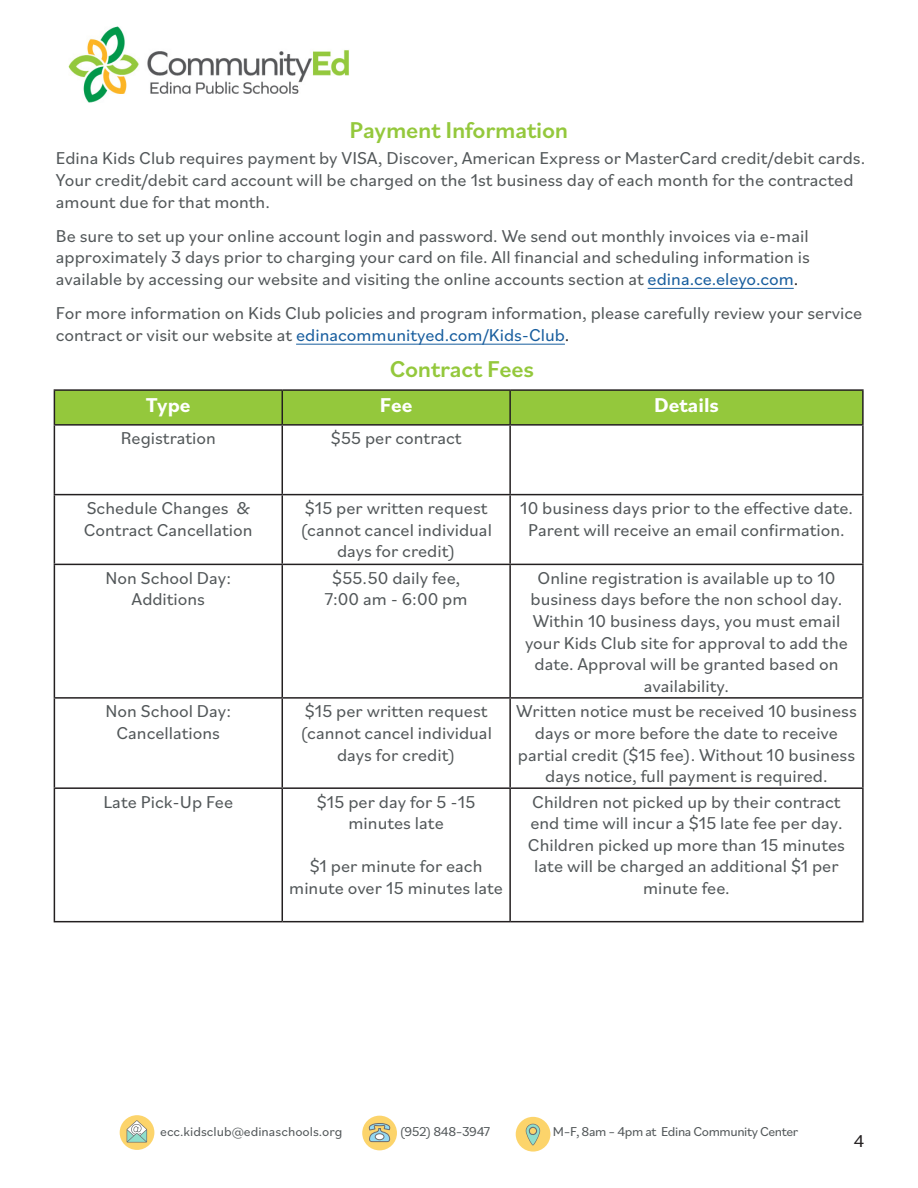
<style>
.page{position:relative;width:918px;height:1188px;background:#fff}
.page>*{position:absolute;margin:0;border:0;box-sizing:border-box;transform-origin:0 0}
.Discipline{font:500 24px "Bilo";letter-spacing:-.01em;color:#94c83c}
.t1{font:700 21px "Bilo";color:#fff}
.t2{font:18px/21.6px "Bilo";color:#525759;text-align:center}
.t3{font:18px "Bilo";color:#231f20}
.t4{font:13.5px "Bilo";letter-spacing:-.03em;color:#525759}
.t5{font:13.5px "Bilo";color:#525759}
.s1{color:#175d9e}
.s2{color:#231f20}
</style>
<div class="page">
<div style="left:120px;top:1115px;width:34px;height:35px;background:#fcd46b;border-radius:50%"></div>
<svg style="left:127px;top:1120px;width:20px;height:23px"></svg>
<div style="left:362px;top:1116px;width:35px;height:34px;background:#fcd46b;border-radius:50%"></div>
<svg style="left:368px;top:1123px;width:22px;height:20px"></svg>
<div style="left:375px;top:1134px;width:9px;height:6px;background:#fff;border-radius:50%"></div>
<div style="left:375px;top:1133px;width:9px;height:7px;border:1px solid #6c6d70;border-radius:50%"></div>
<div style="left:516px;top:1117px;width:34px;height:35px;background:#fcd46b;border-radius:50%"></div>
<svg style="left:526px;top:1124px;width:14px;height:21px"></svg>
<svg style="left:528px;top:1126px;width:10px;height:10px"></svg>
<div style="left:55px;top:391px;width:807px;height:33px;background:#94c83c"></div>
<hr style="left:54px;top:389px;width:228px;height:2px;background:#231f20">
<hr style="left:54px;top:391px;width:1px;height:33px;background:#231f20">
<hr style="left:282px;top:389px;width:228px;height:2px;background:#231f20">
<hr style="left:282px;top:391px;width:1px;height:33px;background:#231f20">
<hr style="left:510px;top:389px;width:354px;height:2px;background:#231f20">
<hr style="left:509px;top:391px;width:2px;height:33px;background:#231f20">
<hr style="left:862px;top:391px;width:2px;height:33px;background:#231f20">
<hr style="left:54px;top:424px;width:228px;height:2px;background:#231f20">
<hr style="left:54px;top:426px;width:1px;height:68px;background:#231f20">
<hr style="left:282px;top:424px;width:228px;height:2px;background:#231f20">
<hr style="left:282px;top:426px;width:1px;height:68px;background:#231f20">
<hr style="left:510px;top:424px;width:354px;height:2px;background:#231f20">
<hr style="left:509px;top:426px;width:2px;height:68px;background:#231f20">
<hr style="left:862px;top:426px;width:2px;height:68px;background:#231f20">
<hr style="left:54px;top:494px;width:228px;height:1px;background:#231f20">
<hr style="left:54px;top:495px;width:1px;height:69px;background:#231f20">
<hr style="left:282px;top:494px;width:228px;height:1px;background:#231f20">
<hr style="left:282px;top:495px;width:1px;height:69px;background:#231f20">
<hr style="left:510px;top:494px;width:354px;height:1px;background:#231f20">
<hr style="left:509px;top:495px;width:2px;height:69px;background:#231f20">
<hr style="left:862px;top:495px;width:2px;height:69px;background:#231f20">
<hr style="left:54px;top:564px;width:228px;height:1px;background:#231f20">
<hr style="left:54px;top:565px;width:1px;height:132px;background:#231f20">
<hr style="left:282px;top:564px;width:228px;height:1px;background:#231f20">
<hr style="left:282px;top:565px;width:1px;height:132px;background:#231f20">
<hr style="left:510px;top:564px;width:354px;height:1px;background:#231f20">
<hr style="left:509px;top:565px;width:2px;height:132px;background:#231f20">
<hr style="left:862px;top:565px;width:2px;height:132px;background:#231f20">
<hr style="left:54px;top:697px;width:228px;height:2px;background:#231f20">
<hr style="left:54px;top:699px;width:1px;height:88px;background:#231f20">
<hr style="left:282px;top:697px;width:228px;height:2px;background:#231f20">
<hr style="left:282px;top:699px;width:1px;height:88px;background:#231f20">
<hr style="left:510px;top:697px;width:354px;height:2px;background:#231f20">
<hr style="left:509px;top:699px;width:2px;height:88px;background:#231f20">
<hr style="left:862px;top:699px;width:2px;height:88px;background:#231f20">
<hr style="left:54px;top:787px;width:228px;height:2px;background:#231f20">
<hr style="left:54px;top:789px;width:1px;height:132px;background:#231f20">
<hr style="left:282px;top:787px;width:228px;height:2px;background:#231f20">
<hr style="left:282px;top:789px;width:1px;height:132px;background:#231f20">
<hr style="left:510px;top:787px;width:354px;height:2px;background:#231f20">
<hr style="left:509px;top:789px;width:2px;height:132px;background:#231f20">
<hr style="left:862px;top:789px;width:2px;height:132px;background:#231f20">
<hr style="left:54px;top:921px;width:228px;height:1px;background:#231f20">
<hr style="left:282px;top:921px;width:228px;height:1px;background:#231f20">
<hr style="left:510px;top:921px;width:354px;height:1px;background:#231f20">
<img style="left:68px;top:26px;width:281px;height:77px">
<hr style="left:648px;top:288px;width:146px;height:1px;background:#175d9e">
<hr style="left:296px;top:344px;width:269px;height:1px;background:#175d9e">
<p class="Discipline" style="left:350px;top:114px;width:220px">Payment Information</p>
<p class="t2" style="left:56px;top:147px;width:811px;text-align:left">Edina Kids Club requires payment by VISA, Discover, American Express or MasterCard credit/debit cards.<br>Your credit/debit card account will be charged on the 1st business day of each month for the contracted amount due for that month.</p>
<p class="t2" style="left:56px;top:224px;width:755px;text-align:justify">Be sure to set up your online account login and password. We send out monthly invoices via e-mail approximately 3 days prior to charging your card on file. All financial and scheduling information is available by accessing our website and visiting the online accounts section at <span class="s1">edina.ce.eleyo.com</span><span class="s2">.</span></p>
<p class="t2" style="left:56px;top:302px;width:808px;text-align:left">For more information on Kids Club policies and program information, please carefully review your service contract or visit our website at <span class="s1">edinacommunityed.com/Kids-Club</span><span class="s2">.</span></p>
<p class="Discipline" style="left:390px;top:353px;width:146px">Contract Fees</p>
<p class="t1" style="left:146px;top:390px;width:46px">Type</p>
<p class="t1" style="left:380px;top:390px;width:34px">Fee</p>
<p class="t1" style="left:654px;top:390px;width:66px">Details</p>
<p class="t2" style="left:121px;top:427px;width:97px">Registration</p>
<p class="t2" style="left:331px;top:427px;width:132px">$55 per contract</p>
<p class="t2" style="left:84px;top:497px;width:170px;text-align:left">Schedule Changes &amp;<br>Contract Cancellation</p>
<p class="t2" style="left:300px;top:497px;width:193px">$15 per written request (cannot cancel individual days for credit)</p>
<p class="t2" style="left:520px;top:497px;width:335px">10 business days prior to the effective date.<br>Parent will receive an email confirmation.</p>
<p class="t2" style="left:106px;top:566px;width:127px">Non School Day:</p>
<p class="t2" style="left:132px;top:588px;width:75px">Additions</p>
<p class="t2" style="left:332px;top:566px;width:130px">$55.50 daily fee,</p>
<p class="t2" style="left:325px;top:588px;width:144px">7:00 am - 6:00 pm</p>
<p class="t2" style="left:525px;top:566px;width:324px">Online registration is available up to 10 business days before the non school day.<br>Within 10 business days, you must email your Kids Club site for approval to add the date. Approval will be granted based on availability.</p>
<p class="t2" style="left:106px;top:700px;width:127px">Non School Day:<br>Cancellations</p>
<p class="t2" style="left:300px;top:700px;width:193px">$15 per written request (cannot cancel individual days for credit)</p>
<p class="t2" style="left:516px;top:700px;width:342px">Written notice must be received 10 business days or more before the date to receive partial credit ($15 fee). Without 10 business days notice, full payment is required.</p>
<p class="t2" style="left:103px;top:790px;width:131px">Late Pick-Up Fee</p>
<p class="t2" style="left:317px;top:790px;width:160px">$15 per day for 5 -15 minutes late</p>
<p class="t2" style="left:289px;top:855px;width:215px">$1 per minute for each minute over 15 minutes late</p>
<p class="t2" style="left:528px;top:790px;width:319px">Children not picked up by their contract end time will incur a $15 late fee per day.<br>Children picked up more than 15 minutes late will be charged an additional $1 per minute fee.</p>
<p class="t5" style="left:160px;top:1123px;width:184px">ecc.kidsclub@edinaschools.org</p>
<p class="t4" style="left:400px;top:1123px;width:92px">(952) 848–3947</p>
<p class="t4" style="left:553px;top:1123px;width:247px">M–F, 8am – 4pm at Edina Community Center</p>
<p class="t3" style="left:854px;top:1129px;width:12px">4</p>
</div>
